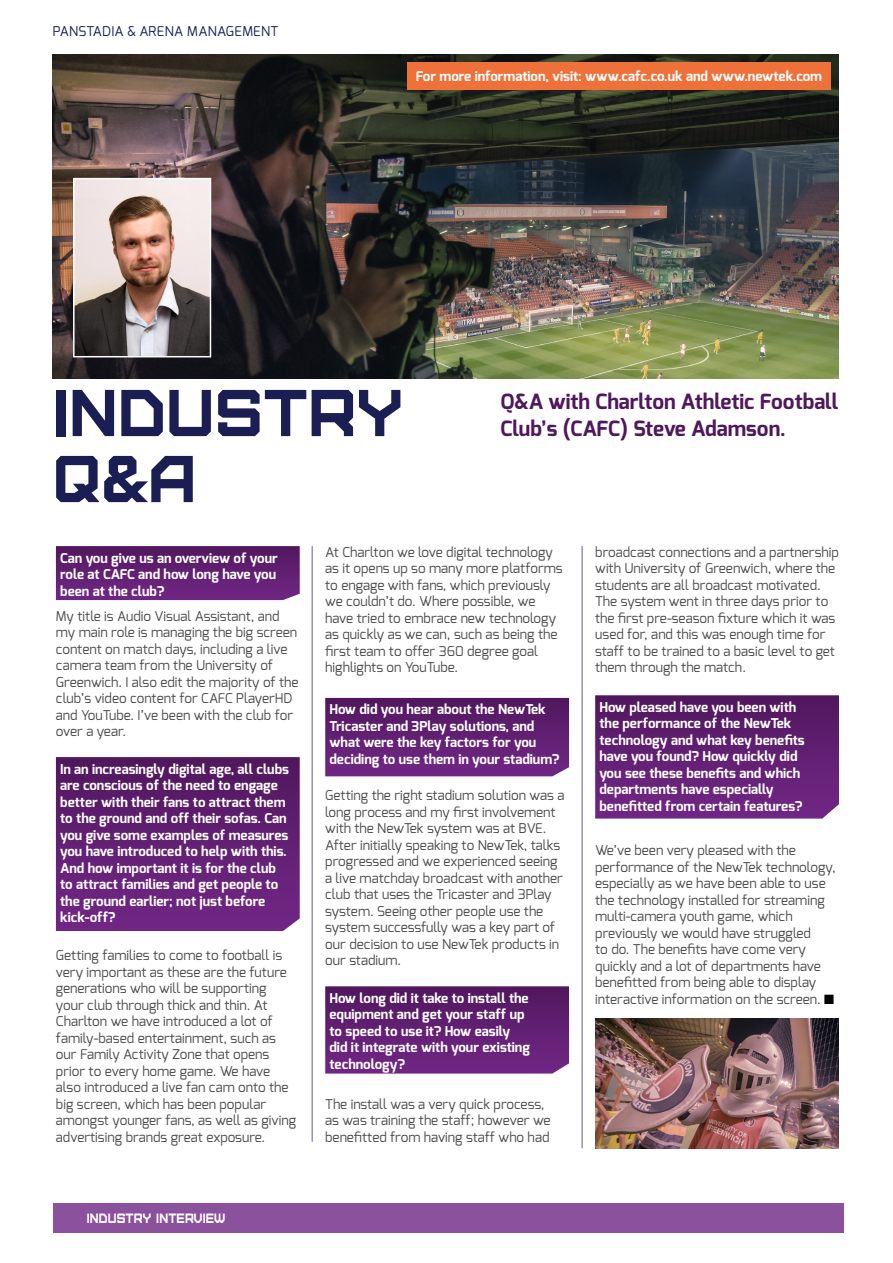
<style>
.page{position:relative;width:893px;height:1263px;background:#fff}
.page>*{position:absolute;margin:0;border:0;box-sizing:border-box;transform-origin:0 0}
.t1{font:66px/66px "Furore";letter-spacing:.01em;color:#1a1e52}
.t2{font:700 21px/27px "Exo";color:#50175d}
.t3{font:13.5px/16.5px "Exo";color:#4a4a49}
.t4{font:700 13.5px/16.5px "Exo";color:#fff}
.t5{font:13.5px "Exo";letter-spacing:.02em;color:#1a1e52}
.t6{font:13.5px "Furore";letter-spacing:.01em;color:#fff;scale:.9 1}
.s1{color:#000}
</style>
<div class="page">
<svg style="left:56px;top:546px;width:244px;height:54px;background:#622072"></svg>
<svg style="left:56px;top:757px;width:244px;height:174px;background:#612072"></svg>
<svg style="left:325px;top:698px;width:244px;height:78px;background:#622072"></svg>
<svg style="left:325px;top:986px;width:244px;height:87px;background:#622173"></svg>
<hr style="left:312px;top:546px;width:1px;height:596px;background:#615f8a">
<hr style="left:582px;top:546px;width:1px;height:602px;background:#615f8a">
<div style="left:53px;top:1203px;width:790px;height:30px;background:#8c519c"></div>
<img style="left:595px;top:1018px;width:244px;height:130px">
<img style="left:53px;top:54px;width:786px;height:324px">
<img style="left:76px;top:181px;width:132px;height:173px">
<div style="left:73px;top:178px;width:138px;height:179px;border:2px solid #fff"></div>
<svg style="left:595px;top:695px;width:244px;height:124px;background:#622173"></svg>
<div style="left:407px;top:62px;width:424px;height:27px;background:#ee713a"></div>
<p class="t5" style="left:53px;top:23px;width:227px">PANSTADIA &amp; ARENA MANAGEMENT</p>
<p class="t4" style="left:416px;top:68px;width:408px">For more information, visit: www.cafc.co.uk and www.newtek.com</p>
<h1 class="t1" style="left:53px;top:375px;width:351px">INDUSTRY<br>Q&amp;A</h1>
<h2 class="t2" style="left:500px;top:388px;width:340px">Q&amp;A with Charlton Athletic Football<br>Club’s (CAFC) Steve Adamson.</h2>
<p class="t4" style="left:60px;top:550px;width:219px">Can you give us an overview of your role at CAFC and how long have you been at the club?</p>
<p class="t3" style="left:56px;top:608px;width:244px">My title is Audio Visual Assistant, and my main role is managing the big screen content on match days, including a live camera team from the University of Greenwich. I also edit the majority of the club’s video content for CAFC PlayerHD and YouTube. I’ve been with the club for over a year.</p>
<p class="t4" style="left:60px;top:760px;width:230px">In an increasingly digital age, all clubs are conscious of the need to engage better with their fans to attract them to the ground and off their sofas. Can you give some examples of measures you have introduced to help with this.<br>And how important it is for the club to attract families and get people to the ground earlier; not just before kick-off?</p>
<p class="t3" style="left:56px;top:947px;width:242px">Getting families to come to football is very important as these are the future generations who will be supporting your club through thick and thin. At Charlton we have introduced a lot of family-based entertainment, such as our Family Activity Zone that opens prior to every home game. We have also introduced a live fan cam onto the big screen, which has been popular amongst younger fans, as well as giving advertising brands great exposure.</p>
<p class="t6" style="left:87px;top:1209px;width:155px">INDUSTRY INTERVIEW</p>
<p class="t3" style="left:325px;top:544px;width:239px">At Charlton we love digital technology as it opens up so many more platforms to engage with fans, which previously we couldn’t do. Where possible, we have tried to embrace new technology as quickly as we can, such as being the first team to offer 360 degree goal highlights on YouTube.</p>
<p class="t4" style="left:329px;top:701px;width:231px">How did you hear about the NewTek Tricaster and 3Play solutions, and what were the key factors for you deciding to use them in your stadium?</p>
<p class="t3" style="left:325px;top:787px;width:241px">Getting the right stadium solution was a long process and my first involvement with the NewTek system was at BVE.<br>After initially speaking to NewTek, talks progressed and we experienced seeing a live matchday broadcast with another club that uses the Tricaster and 3Play system. Seeing other people use the system successfully was a key part of our decision to use NewTek products in our stadium.</p>
<p class="t4" style="left:329px;top:990px;width:202px">How long did it take to install the equipment and get your staff up to speed to use it? How easily did it integrate with your existing technology?</p>
<p class="t3" style="left:325px;top:1095px;width:227px">The install was a very quick process, as was training the staff; however we benefitted from having staff who had</p>
<p class="t3" style="left:595px;top:544px;width:245px">broadcast connections and a partnership with University of Greenwich, where the students are all broadcast motivated.<br>The system went in three days prior to the first pre-season fixture which it was used for, and this was enough time for staff to be trained to a basic level to get them through the match.</p>
<p class="t4" style="left:599px;top:699px;width:207px">How pleased have you been with the performance of the NewTek technology and what key benefits have you found? How quickly did you see these benefits and which departments have especially benefitted from certain features?</p>
<p class="t3" style="left:595px;top:842px;width:242px">We’ve been very pleased with the performance of the NewTek technology, especially as we have been able to use the technology installed for streaming multi-camera youth game, which previously we would have struggled<br>to do. The benefits have come very quickly and a lot of departments have benefitted from being able to display interactive information on the screen. <span class="s1">■</span></p>
</div>
